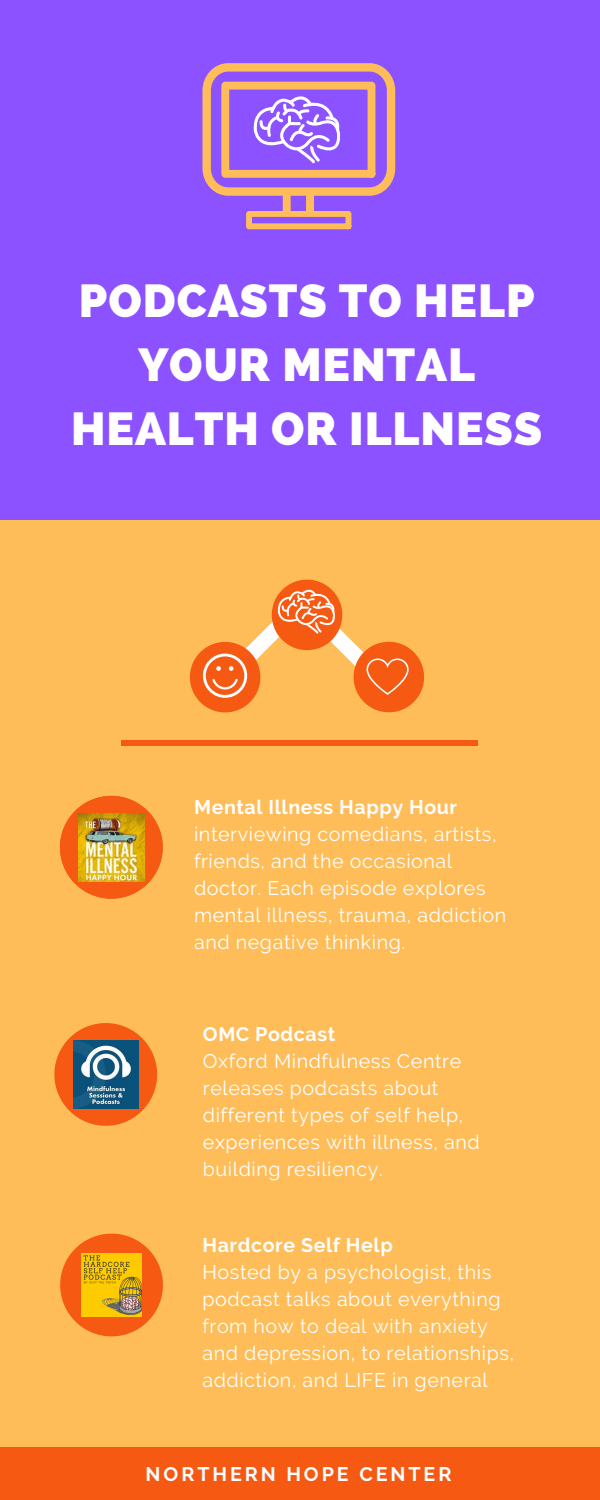
<style>
.page{position:relative;width:600px;height:1500px;background:#ffbd59}
.page>*{position:absolute;margin:0;border:0;box-sizing:border-box;transform-origin:0 0}
.t1{font:800 46px/63.8px "Raleway";letter-spacing:.02em;color:#fff;text-align:center}
.t2{font:19.7px/27px "Raleway";letter-spacing:.03em;color:#fff}
.t3{font:700 19.7px "Raleway";letter-spacing:.03em;color:#fff}
.t4{font:700 19.7px "Raleway";letter-spacing:.15em;color:#fff}
</style>
<div class="page">
<div style="left:0;top:0;width:600px;height:520px;background:#8c52ff"></div>
<svg style="left:60px;top:796px;width:103px;height:103px"></svg>
<div style="left:0;top:1447px;width:600px;height:53px;background:#f55912"></div>
<svg style="left:60px;top:1234px;width:103px;height:102px"></svg>
<svg style="left:54px;top:1023px;width:103px;height:103px"></svg>
<div style="left:121px;top:741px;width:357px;height:5px;background:#f55912"></div>
<svg style="left:202px;top:63px;width:193px;height:166px"></svg>
<svg style="left:190px;top:580px;width:234px;height:132px"></svg>
<img style="left:79px;top:813px;width:65px;height:68px">
<img style="left:81px;top:1253px;width:61px;height:63px">
<img style="left:74px;top:1040px;width:64px;height:68px">
<h1 class="t1" style="left:71px;top:269px;width:473px">PODCASTS TO HELP<br>YOUR MENTAL<br>HEALTH OR ILLNESS</h1>
<p class="t3" style="left:194px;top:796px;width:265px">Mental Illness Happy Hour</p>
<p class="t2" style="left:194px;top:821px;width:314px">interviewing comedians, artists, friends, and the occasional doctor. Each episode explores mental illness, trauma, addiction and negative thinking.</p>
<p class="t3" style="left:203px;top:1023px;width:134px">OMC Podcast</p>
<p class="t2" style="left:203px;top:1048px;width:278px">Oxford Mindfulness Centre releases podcasts about different types of self help, experiences with illness, and building resiliency.</p>
<p class="t3" style="left:202px;top:1233px;width:192px">Hardcore Self Help</p>
<p class="t2" style="left:202px;top:1258px;width:313px">Hosted by a psychologist, this podcast talks about everything from how to deal with anxiety and depression, to relationships, addiction, and LIFE in general</p>
<p class="t4" style="left:146px;top:1463px;width:307px">NORTHERN HOPE CENTER</p>
</div>
